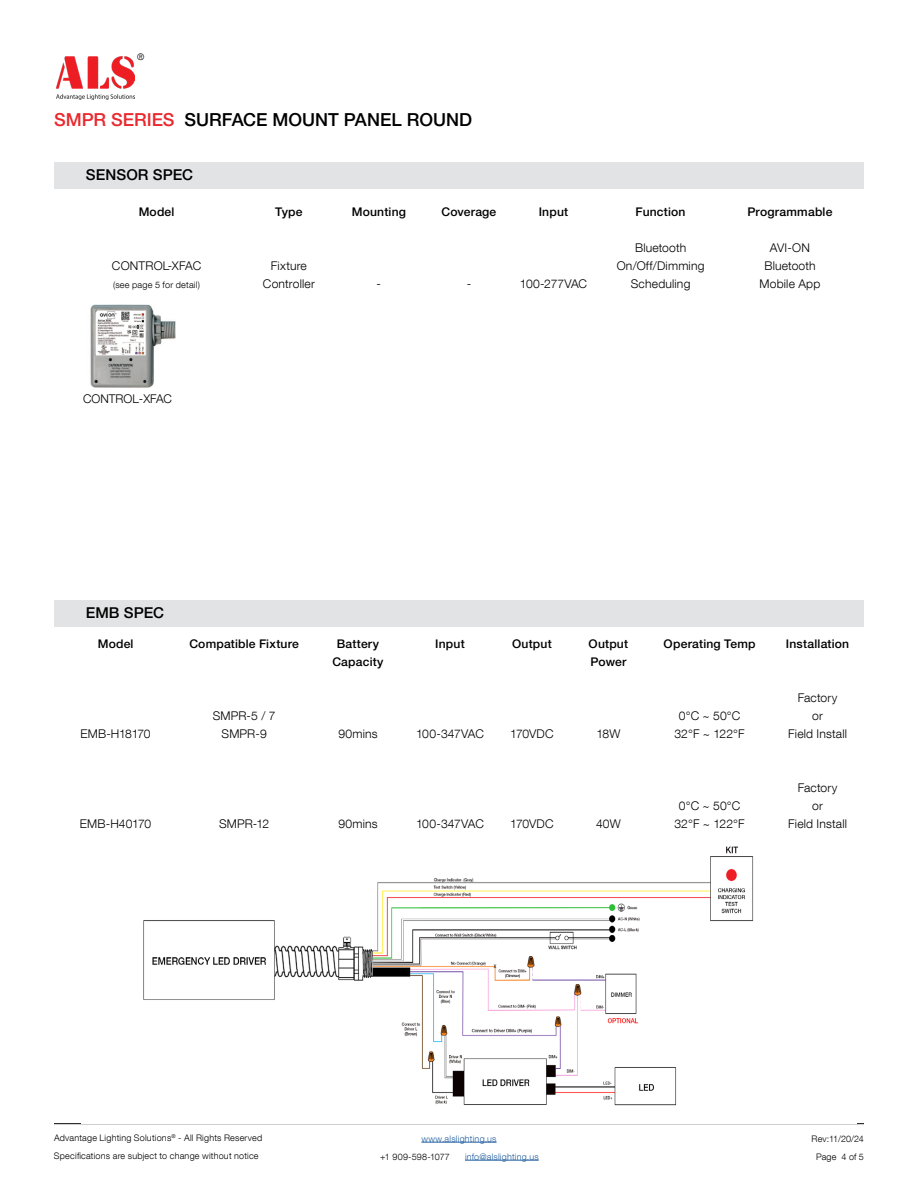
<style>
.page{position:relative;width:918px;height:1188px;background:#fff}
.page>*{position:absolute;margin:0;border:0;box-sizing:border-box;transform-origin:0 0}
.t1{font:500 18px "Helvetica Neue LT Pro";color:#000}
.t2{font:500 15px "Helvetica Neue LT Pro";letter-spacing:.005em;color:#000}
.t3{font:300 12px/18px "Helvetica Neue LT Com";letter-spacing:.015em;color:#000;text-align:center}
.t4{font:500 12px/18px "Helvetica Neue LT Pro";letter-spacing:.015em;color:#000;text-align:center}
.t5{font:300 12px "Helvetica Neue LT Com";letter-spacing:-.01em;color:#000}
.t6{font:300 12px "Helvetica Neue LT Com";letter-spacing:-.03em;color:#000}
.t7{font:300 12px "Helvetica Neue LT Com";letter-spacing:-.015em;color:#000}
.t8{font:300 9px/18px "Helvetica Neue LT Com";letter-spacing:.025em;color:#000}
.t9{font:300 9px "Helvetica Neue LT Com";letter-spacing:.025em;color:#215e9e}
.s1{color:#ea292f}
</style>
<div class="page">
<hr style="left:421px;top:1142px;width:76px;height:1px;background:#215e9e">
<hr style="left:465px;top:1160px;width:74px;height:1px;background:#215e9e">
<hr style="left:54px;top:1123px;width:810px;height:1px;background:#000">
<img style="left:56px;top:57px;width:79px;height:43px">
<img style="left:143px;top:846px;width:611px;height:260px">
<div style="left:82px;top:600px;width:782px;height:27px;background:#e2e3e4"></div>
<div style="left:54px;top:600px;width:27px;height:27px;background:#e2e3e4"></div>
<div style="left:82px;top:162px;width:782px;height:26px;background:#e2e3e4"></div>
<div style="left:54px;top:162px;width:27px;height:26px;background:#e2e3e4"></div>
<img style="left:90px;top:304px;width:86px;height:84px">
<p class="t8" style="left:137px;top:48px;width:9px">®</p>
<h1 class="t1" style="left:54px;top:109px;width:420px"><span class="s1">SMPR SERIES</span> SURFACE MOUNT PANEL ROUND</h1>
<p class="t2" style="left:86px;top:166px;width:109px">SENSOR SPEC</p>
<p class="t4" style="left:139px;top:203px;width:37px">Model</p>
<p class="t4" style="left:275px;top:203px;width:29px">Type</p>
<p class="t4" style="left:352px;top:203px;width:56px">Mounting</p>
<p class="t4" style="left:441px;top:203px;width:56px">Coverage</p>
<p class="t4" style="left:539px;top:203px;width:31px">Input</p>
<p class="t4" style="left:636px;top:203px;width:51px">Function</p>
<p class="t4" style="left:747px;top:203px;width:87px">Programmable</p>
<p class="t3" style="left:112px;top:256px;width:91px">CONTROL-XFAC</p>
<p class="t8" style="left:113px;top:276px;width:88px">(see page 5 for detail)</p>
<p class="t3" style="left:83px;top:389px;width:90px">CONTROL-XFAC</p>
<p class="t3" style="left:263px;top:256px;width:53px">Fixture<br>Controller</p>
<p class="t3" style="left:377px;top:274px;width:6px">-</p>
<p class="t3" style="left:467px;top:274px;width:6px">-</p>
<p class="t7" style="left:520px;top:276px;width:69px">100-277VAC</p>
<p class="t3" style="left:617px;top:238px;width:89px">Bluetooth<br>On/Off/Dimming<br>Scheduling</p>
<p class="t3" style="left:759px;top:238px;width:62px">AVI-ON<br>Bluetooth<br>Mobile App</p>
<p class="t2" style="left:86px;top:604px;width:80px">EMB SPEC</p>
<p class="t4" style="left:98px;top:635px;width:37px">Model</p>
<p class="t4" style="left:189px;top:635px;width:111px">Compatible Fixture</p>
<p class="t4" style="left:332px;top:635px;width:53px">Battery<br>Capacity</p>
<p class="t4" style="left:435px;top:635px;width:31px">Input</p>
<p class="t4" style="left:512px;top:635px;width:41px">Output</p>
<p class="t4" style="left:589px;top:635px;width:41px;text-align:left">Output<br>Power</p>
<p class="t4" style="left:664px;top:635px;width:93px">Operating Temp</p>
<p class="t4" style="left:786px;top:635px;width:65px">Installation</p>
<p class="t6" style="left:81px;top:726px;width:72px">EMB-H18170</p>
<p class="t3" style="left:213px;top:706px;width:64px">SMPR-5 / 7<br>SMPR-9</p>
<p class="t3" style="left:338px;top:724px;width:41px">90mins</p>
<p class="t5" style="left:416px;top:726px;width:69px">100-347VAC</p>
<p class="t3" style="left:510px;top:724px;width:45px">170VDC</p>
<p class="t3" style="left:596px;top:724px;width:25px">18W</p>
<p class="t3" style="left:80px;top:814px;width:73px">EMB-H40170</p>
<p class="t3" style="left:219px;top:814px;width:52px">SMPR-12</p>
<p class="t3" style="left:338px;top:814px;width:41px">90mins</p>
<p class="t5" style="left:416px;top:816px;width:69px">100-347VAC</p>
<p class="t3" style="left:510px;top:814px;width:45px">170VDC</p>
<p class="t3" style="left:596px;top:814px;width:26px">40W</p>
<p class="t3" style="left:675px;top:706px;width:72px">0°C ~ 50°C<br>32°F ~ 122°F</p>
<p class="t3" style="left:675px;top:796px;width:72px">0°C ~ 50°C<br>32°F ~ 122°F</p>
<p class="t3" style="left:788px;top:688px;width:60px">Factory<br>or<br>Field Install</p>
<p class="t3" style="left:788px;top:778px;width:60px">Factory<br>or<br>Field Install</p>
<p class="t8" style="left:54px;top:1129px;width:210px">Advantage Lighting Solutions<sup>®</sup> - All Rights Reserved<br>Specifications are subject to change without notice</p>
<p class="t8" style="left:812px;top:1129px;width:54px;text-align:center">Rev:11/20/24<br>Page 4 of 5</p>
<p class="t9" style="left:421px;top:1133px;width:77px">www.alslighting.us</p>
<p class="t8" style="left:380px;top:1147px;width:71px">+1 909-598-1077</p>
<p class="t9" style="left:465px;top:1151px;width:75px">info@alslighting.us</p>
</div>
